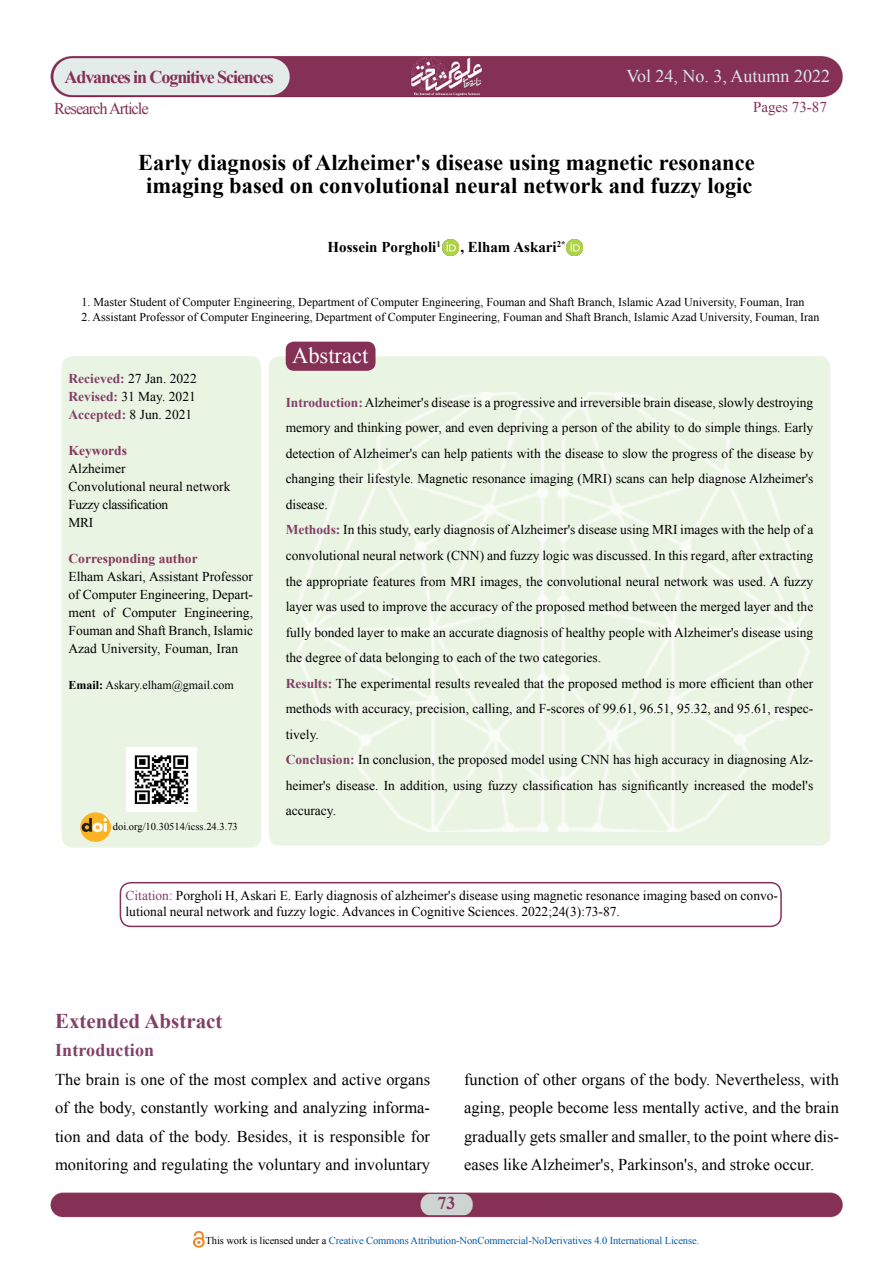
<style>
.page{position:relative;width:893px;height:1263px;background:#fff}
.page>*{position:absolute;margin:0;border:0;box-sizing:border-box;transform-origin:0 0}
.t1{font:700 22.5px/22.5px "Times New Roman";color:#000;text-align:center}
.t2{font:22.5px "Times New Roman";color:#fff}
.t3{font:700 21px "Times New Roman";color:#814068}
.t4{font:700 18px "Times New Roman";letter-spacing:-.06em;color:#853155}
.t5{font:18px "Times New Roman";color:#dde5e6}
.t6{font:700 18px "Times New Roman";letter-spacing:.005em;color:#814068}
.t7{font:700 18px "Times New Roman";color:#85385c}
.t8{font:16.5px/28.5px "Times New Roman";color:#000}
.t9{font:16.5px "Times New Roman";letter-spacing:-.06em;color:#853155}
.t10{font:700 15px "Times New Roman";color:#000}
.t11{font:15px "Times New Roman";color:#853155}
.t12{font:13.5px/25.5px "Times New Roman";color:#000}
.t13{font:700 13.5px "Times New Roman";color:#85385c}
.t14{font:12px "Times New Roman";color:#000}
.t15{font:10.5px "Times New Roman";letter-spacing:-.01em;color:#005baa}
.t16{font:10.5px "Times New Roman";color:#000}
.t17{font:700 8.7px "Times New Roman";color:#000}
.s1{font-weight:700;color:#814068}
.s2{font-weight:700}
.s3{color:#814068}
.s4{color:#000}
</style>
<div class="page">
<img style="left:50px;top:56px;width:793px;height:1190px">
<div style="left:269px;top:356px;width:561px;height:490px;background:#eaf4e2;border-radius:11px"></div>
<img style="left:296px;top:393px;width:514px;height:439px">
<div style="left:62px;top:356px;width:199px;height:491px;background:#eaf4e2;border-radius:11px"></div>
<div style="left:286px;top:342px;width:89px;height:28px;background:#853155;border-radius:8px"></div>
<div style="left:286px;top:342px;width:90px;height:29px;border:2px solid #853155;border-radius:8px"></div>
<img style="left:80px;top:812px;width:30px;height:30px">
<img style="left:127px;top:747px;width:69px;height:64px">
<div style="left:120px;top:882px;width:662px;height:45px;border:2px solid #853155;border-radius:11px"></div>
<img style="left:194px;top:1231px;width:10px;height:17px">
<img style="left:442px;top:239px;width:17px;height:16px">
<img style="left:566px;top:239px;width:16px;height:16px">
<h3 class="t4" style="left:65px;top:64px;width:211px">Advances in Cognitive Sciences</h3>
<p class="t9" style="left:54px;top:97px;width:96px">ResearchArticle</p>
<h3 class="t5" style="left:626px;top:64px;width:205px">Vol 24, No. 3, Autumn 2022</h3>
<p class="t11" style="left:753px;top:97px;width:75px">Pages 73-87</p>
<h1 class="t1" style="left:138px;top:151px;width:618px">Early diagnosis of Alzheimer s' disease using magnetic resonance imaging based on convolutional neural network and fuzzy logic</h1>
<p class="t17" style="left:436px;top:238px;width:6px">1</p>
<p class="t10" style="left:328px;top:237px;width:110px">Hossein Porgholi</p>
<p class="t17" style="left:557px;top:238px;width:10px">*2</p>
<p class="t10" style="left:460px;top:237px;width:98px">, Elham Askari</p>
<p class="t14" style="left:82px;top:294px;width:725px">1. Master Student of Computer Engineering, Department of Computer Engineering, Fouman and Shaft Branch, Islamic Azad University, Fouman, Iran</p>
<p class="t14" style="left:82px;top:309px;width:740px">2. Assistant Professor of Computer Engineering, Department of Computer Engineering, Fouman and Shaft Branch, Islamic Azad University, Fouman, Iran</p>
<p class="t12" style="left:69px;top:369px;width:130px;line-height:18px;text-align:justify"><span class="s1">Recieved:</span> 27 Jan. 2022<br><span class="s1">Revised:</span> 31 May. 2021<br><span class="s1">Accepted</span> 8<span class="s1">:</span> Jun. 2021</p>
<p class="t13" style="left:69px;top:441px;width:60px">Keywords</p>
<p class="t12" style="left:69px;top:459px;width:163px;line-height:18px">Alzheimer<br>Convolutional neural network<br>Fuzzy classification<br>MRI</p>
<p class="t13" style="left:69px;top:549px;width:131px">Corresponding author</p>
<p class="t12" style="left:69px;top:563px;width:186px">Elham Askari, Assistant Professor</p>
<p class="t12" style="left:184px;top:599px;width:71px">Engineering,</p>
<p class="t12" style="left:69px;top:581px;width:186px">of Computer Engineering, Depart-</p>
<p class="t12" style="left:69px;top:621px;width:186px;line-height:18px">Fouman and Shaft Branch, Islamic<br>Azad University, Fouman, Iran</p>
<p class="t14" style="left:69px;top:676px;width:167px"><span class="s2">Email:</span> Askary.elham@gmail.com</p>
<p class="t12" style="left:103px;top:599px;width:13px">of</p>
<p class="t12" style="left:122px;top:599px;width:55px">Computer</p>
<p class="t12" style="left:69px;top:599px;width:28px">ment</p>
<p class="t16" style="left:113px;top:820px;width:126px">doi.org/10.30514/icss.24.3.73</p>
<h1 class="t2" style="left:292px;top:340px;width:78px">Abstract</h1>
<p class="t12" style="left:286px;top:389px;width:529px"><span class="s1">Introduction:</span>Alzheimer s' disease is a progressive and irreversible brain disease, slowly destroying memory and thinking power, and even depriving a person of the ability to do simple things. Early detection of Alzheimer s' can help patients with the disease to slow the progress of the disease by changing their lifestyle. Magnetic resonance imaging (MRI) scans can help diagnose Alzheimer s' disease.<br><span class="s1">Methods:</span> In this study, early diagnosis ofAlzheimer s' disease using MRI images with the help of a convolutional neural network (CNN) and fuzzy logic was discussed In. this regard, after extracting the appropriate features from MRI images, the convolutional neural network was used A. fuzzy layer was used to improve the accuracy of the proposed method between the merged layer and the fully bonded layer to make an accurate diagnosis of healthy people with Alzheimer s' disease using the degree of data belonging to each of the two categories.<br><span class="s1">Results:</span> The experimental results revealed that the proposed method is more efficient than other</p>
<p class="t12" style="left:286px;top:721px;width:35px">tively.</p>
<p class="t12" style="left:286px;top:695px;width:529px">methods with accuracy, precision, calling, and -F scores of 99.61, 96.51, 95.32, and 95.61, respec-</p>
<p class="t12" style="left:286px;top:746px;width:529px"><span class="s1">Conclusion</span> In<span class="s1">:</span> conclusion, the proposed model using CNN has high accuracy in diagnosing Alz-</p>
<p class="t12" style="left:286px;top:772px;width:529px">heimer s' disease. In addition, using fuzzy classification has significantly increased the model s'</p>
<p class="t12" style="left:286px;top:797px;width:52px">accuracy.</p>
<p class="t12" style="left:126px;top:882px;width:654px"><span class="s3">Citation:</span> Porgholi H, Askari E. Early diagnosis of alzheimer s' disease using magnetic resonance imaging based on convo-</p>
<p class="t12" style="left:126px;top:899px;width:496px">lutional neural network and fuzzy logic. Advances in Cognitive Sciences. 2022;24 (3) :73-87.</p>
<h2 class="t3" style="left:55px;top:1006px;width:169px">Extended Abstract</h2>
<h3 class="t6" style="left:55px;top:1038px;width:101px">Introduction</h3>
<p class="t8" style="left:55px;top:1065px;width:377px">The brain is one of the most complex and active organs</p>
<p class="t8" style="left:55px;top:1093px;width:376px">of the body, constantly working and analyzing informa-</p>
<p class="t8" style="left:55px;top:1122px;width:377px">tion and data of the body. Besides, it is responsible for</p>
<p class="t8" style="left:55px;top:1150px;width:377px">monitoring and regulating the voluntary and involuntary</p>
<h3 class="t7" style="left:437px;top:1191px;width:19px">73</h3>
<p class="t8" style="left:464px;top:1065px;width:377px">function of other organs of the body. Nevertheless, with aging, people become less mentally active, and the brain</p>
<p class="t8" style="left:464px;top:1122px;width:376px">gradually gets smaller and smaller to, the point where dis-</p>
<p class="t8" style="left:464px;top:1150px;width:352px">eases like Alzheimer ,s' Parkinson ,s' and stroke occur.</p>
<p class="t15" style="left:206px;top:1233px;width:495px"><span class="s4">This work is licensed under a</span> Creative Commons Attribution-NonCommercial-NoDerivatives 4.0 International License.</p>
</div>
